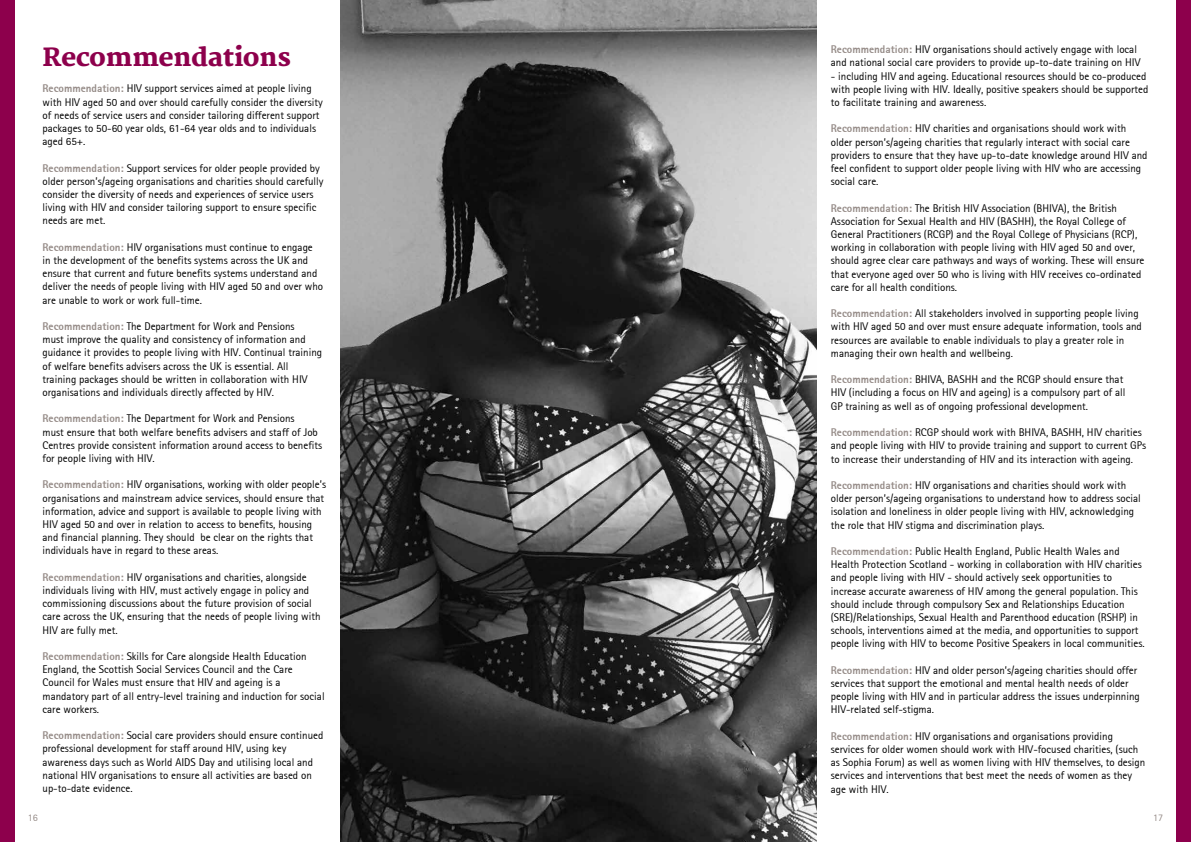
<style>
.page{position:relative;width:1191px;height:842px;background:#fff}
.page>*{position:absolute;margin:0;border:0;box-sizing:border-box;transform-origin:0 0}
.t1{font:900 25px "Merriweather";color:#8d004c}
.t2{font:11px/13.2px "Rotis Sans Serif";color:#000}
.t3{font:10px "Rotis Sans Serif";color:#958b87}
.s1{font-weight:800;color:#958b87}
</style>
<div class="page">
<img style="left:340px;top:0;width:476px;height:842px">
<div style="left:1176px;top:0;width:15px;height:842px;background:#8d004c"></div>
<div style="left:0;top:0;width:14px;height:842px;background:#8d004c"></div>
<h1 class="t1" style="left:43px;top:42px;width:250px">Recommendations</h1>
<p class="t2" style="left:43px;top:82px;width:282px"><span class="s1">Recommendation:</span> HIV support services aimed at people living with HIV aged 50 and over should carefully consider the diversity of needs of service users and consider tailoring different support packages to 50-60 year olds, 61-64 year olds and to individuals aged 65+.</p>
<p class="t2" style="left:43px;top:161px;width:283px"><span class="s1">Recommendation:</span> Support services for older people provided by older person’s/ageing organisations and charities should carefully consider the diversity of needs and experiences of service users living with HIV and consider tailoring support to ensure specific needs are met.</p>
<p class="t2" style="left:43px;top:240px;width:282px"><span class="s1">Recommendation:</span> HIV organisations must continue to engage in the development of the benefits systems across the UK and ensure that current and future benefits systems understand and deliver the needs of people living with HIV aged 50 and over who are unable to work or work full-time.</p>
<p class="t2" style="left:43px;top:320px;width:281px"><span class="s1">Recommendation:</span> The Department for Work and Pensions<br>must improve the quality and consistency of information and guidance it provides to people living with HIV. Continual training of welfare benefits advisers across the UK is essential. All training packages should be written in collaboration with HIV organisations and individuals directly affected by HIV.</p>
<p class="t2" style="left:43px;top:412px;width:281px"><span class="s1">Recommendation:</span> The Department for Work and Pensions<br>must ensure that both welfare benefits advisers and staff of Job Centres provide consistent information around access to benefits for people living with HIV.</p>
<p class="t2" style="left:43px;top:478px;width:285px"><span class="s1">Recommendation:</span> HIV organisations, working with older people’s organisations and mainstream advice services, should ensure that information, advice and support is available to people living with HIV aged 50 and over in relation to access to benefits, housing and financial planning. They should be clear on the rights that individuals have in regard to these areas.</p>
<p class="t2" style="left:43px;top:570px;width:279px"><span class="s1">Recommendation:</span> HIV organisations and charities, alongside individuals living with HIV, must actively engage in policy and commissioning discussions about the future provision of social care across the UK, ensuring that the needs of people living with HIV are fully met.</p>
<p class="t2" style="left:43px;top:650px;width:284px"><span class="s1">Recommendation:</span> Skills for Care alongside Health Education England, the Scottish Social Services Council and the Care Council for Wales must ensure that HIV and ageing is a mandatory part of all entry-level training and induction for social care workers.</p>
<p class="t2" style="left:43px;top:729px;width:282px"><span class="s1">Recommendation:</span> Social care providers should ensure continued professional development for staff around HIV, using key awareness days such as World AIDS Day and utilising local and national HIV organisations to ensure all activities are based on up-to-date evidence.</p>
<p class="t2" style="left:831px;top:43px;width:311px"><span class="s1">Recommendation:</span> HIV organisations should actively engage with local and national social care providers to provide up-to-date training on HIV</p>
<p class="t2" style="left:831px;top:69px;width:319px">- including HIV and ageing. Educational resources should be co-produced with people living with HIV. Ideally, positive speakers should be supported to facilitate training and awareness.</p>
<p class="t2" style="left:831px;top:122px;width:318px"><span class="s1">Recommendation:</span> HIV charities and organisations should work with older person’s/ageing charities that regularly interact with social care providers to ensure that they have up-to-date knowledge around HIV and feel confident to support older people living with HIV who are accessing social care.</p>
<p class="t2" style="left:831px;top:201px;width:315px"><span class="s1">Recommendation:</span> The British HIV Association (BHIVA), the British Association for Sexual Health and HIV (BASHH), the Royal College of General Practitioners (RCGP) and the Royal College of Physicians (RCP), working in collaboration with people living with HIV aged 50 and over, should agree clear care pathways and ways of working. These will ensure that everyone aged over 50 who is living with HIV receives co-ordinated care for all health conditions.</p>
<p class="t2" style="left:831px;top:307px;width:312px"><span class="s1">Recommendation:</span> All stakeholders involved in supporting people living with HIV aged 50 and over must ensure adequate information, tools and resources are available to enable individuals to play a greater role in managing their own health and wellbeing.</p>
<p class="t2" style="left:831px;top:373px;width:296px"><span class="s1">Recommendation:</span> BHIVA, BASHH and the RCGP should ensure that<br>HIV (including a focus on HIV and ageing) is a compulsory part of all<br>GP training as well as of ongoing professional development.</p>
<p class="t2" style="left:831px;top:426px;width:317px"><span class="s1">Recommendation:</span> RCGP should work with BHIVA, BASHH, HIV charities and people living with HIV to provide training and support to current GPs to increase their understanding of HIV and its interaction with ageing.</p>
<p class="t2" style="left:831px;top:478px;width:311px"><span class="s1">Recommendation:</span> HIV organisations and charities should work with older person’s/ageing organisations to understand how to address social isolation and loneliness in older people living with HIV, acknowledging the role that HIV stigma and discrimination plays.</p>
<p class="t2" style="left:831px;top:544px;width:315px"><span class="s1">Recommendation:</span> Public Health England, Public Health Wales and Health Protection Scotland - working in collaboration with HIV charities and people living with HIV - should actively seek opportunities to increase accurate awareness of HIV among the general population. This should include through compulsory Sex and Relationships Education (SRE)/Relationships, Sexual Health and Parenthood education (RSHP) in schools, interventions aimed at the media, and opportunities to support people living with HIV to become Positive Speakers in local communities.</p>
<p class="t2" style="left:831px;top:663px;width:310px"><span class="s1">Recommendation:</span> HIV and older person’s/ageing charities should offer services that support the emotional and mental health needs of older people living with HIV and in particular address the issues underpinning HIV-related self-stigma.</p>
<p class="t2" style="left:831px;top:729px;width:316px"><span class="s1">Recommendation:</span> HIV organisations and organisations providing services for older women should work with HIV-focused charities, (such as Sophia Forum) as well as women living with HIV themselves, to design services and interventions that best meet the needs of women as they age with HIV.</p>
<p class="t3" style="left:28px;top:811px;width:11px">16</p>
<p class="t3" style="left:1153px;top:811px;width:11px">17</p>
</div>
